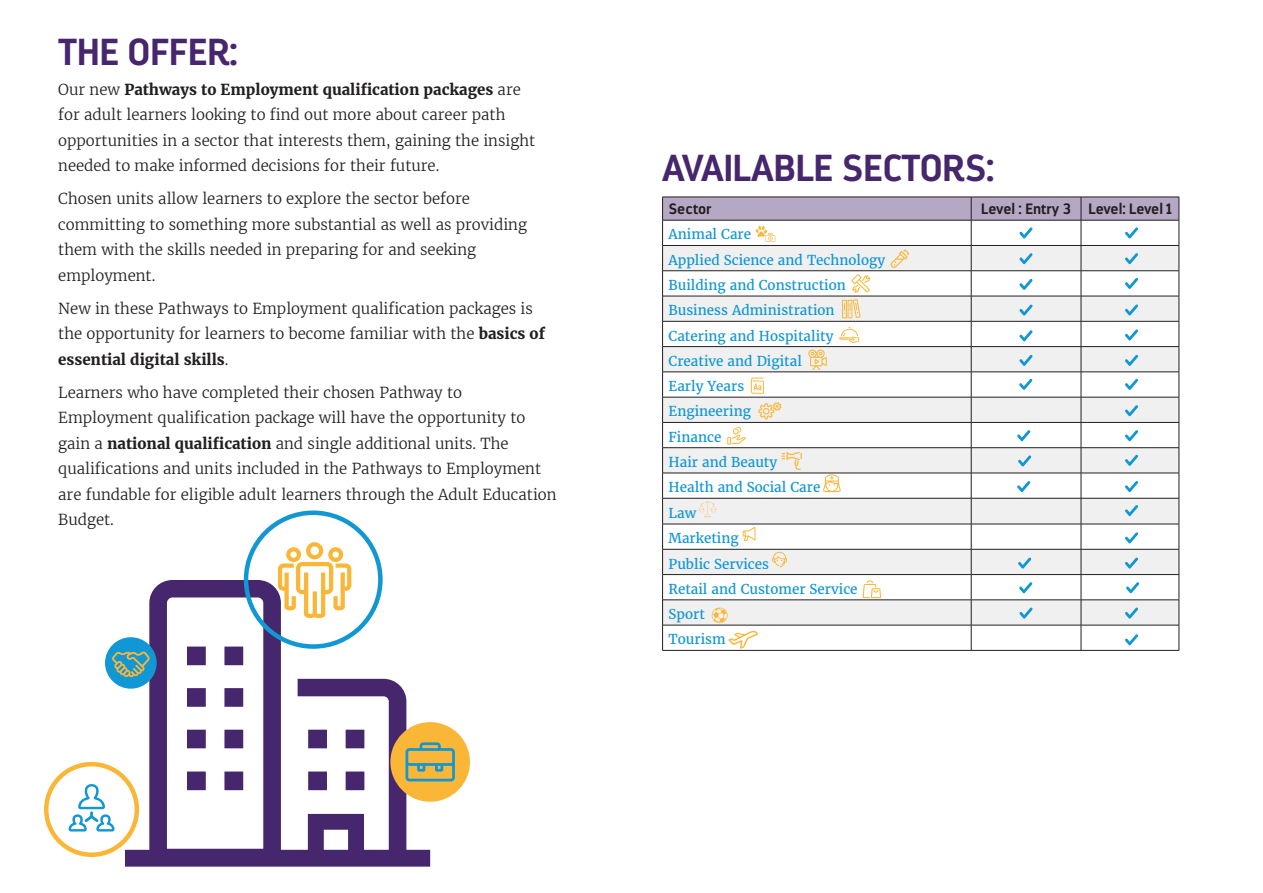
<style>
.page{position:relative;width:1263px;height:893px;background:#fff}
.page>*{position:absolute;margin:0;border:0;box-sizing:border-box;transform-origin:0 0}
.t1{font:700 37.5px "Darwin";color:#46266d}
.t2{font:300 15px/25.5px "Merriweather";color:#231f20}
.Leaflet{font:700 15px "Darwin";color:#231f20}
.Leaflet-2{font:13.5px "Merriweather";color:#1097d4}
.s1{font-weight:700}
</style>
<div class="page">
<hr style="left:662px;top:650px;width:309px;height:1px;background:#231f20">
<hr style="left:971px;top:650px;width:110px;height:1px;background:#231f20">
<hr style="left:1081px;top:650px;width:98px;height:1px;background:#231f20">
<svg style="left:125px;top:580px;width:305px;height:287px"></svg>
<div style="left:244px;top:510px;width:139px;height:139px;border:4px solid #1097d4;border-radius:50%"></div>
<svg style="left:278px;top:542px;width:73px;height:76px"></svg>
<div style="left:105px;top:637px;width:52px;height:52px;background:#1097d4;border-radius:50%"></div>
<svg style="left:112px;top:652px;width:38px;height:25px"></svg>
<svg style="left:69px;top:784px;width:46px;height:47px"></svg>
<div style="left:44px;top:762px;width:95px;height:95px;border:4px solid #fab637;border-radius:50%"></div>
<div style="left:390px;top:722px;width:80px;height:80px;background:#fab637;border-radius:50%"></div>
<svg style="left:405px;top:742px;width:50px;height:39px"></svg>
<svg style="left:662px;top:197px;width:518px;height:453px"></svg>
<p class="t1" style="left:58px;top:29px;width:181px">THE OFFER:</p>
<p class="t2" style="left:58px;top:76px;width:478px">Our new <span class="s1">Pathways to Employment qualification packages</span> are for adult learners looking to find out more about career path opportunities in a sector that interests them, gaining the insight needed to make informed decisions for their future.</p>
<p class="t2" style="left:58px;top:186px;width:470px">Chosen units allow learners to explore the sector before committing to something more substantial as well as providing them with the skills needed in preparing for and seeking employment.</p>
<p class="t2" style="left:58px;top:295px;width:488px">New in these Pathways to Employment qualification packages is the opportunity for learners to become familiar with the <span class="s1">basics of essential digital skills</span>.</p>
<p class="t2" style="left:58px;top:379px;width:500px">Learners who have completed their chosen Pathway to Employment qualification package will have the opportunity to gain a <span class="s1">national qualification</span> and single additional units. The qualifications and units included in the Pathways to Employment are fundable for eligible adult learners through the Adult Education Budget.</p>
<p class="t1" style="left:662px;top:145px;width:334px">AVAILABLE SECTORS:</p>
<p class="Leaflet" style="left:669px;top:200px;width:45px">Sector</p>
<p class="Leaflet" style="left:981px;top:200px;width:91px">Level : Entry 3</p>
<p class="Leaflet" style="left:1088px;top:200px;width:85px">Level: Level 1</p>
<p class="Leaflet-2" style="left:669px;top:226px;width:84px">Animal Care</p>
<p class="Leaflet-2" style="left:669px;top:251px;width:218px">Applied Science and Technology</p>
<p class="Leaflet-2" style="left:669px;top:277px;width:179px">Building and Construction</p>
<p class="Leaflet-2" style="left:669px;top:302px;width:168px">Business Administration</p>
<p class="Leaflet-2" style="left:669px;top:327px;width:166px">Catering and Hospitality</p>
<p class="Leaflet-2" style="left:669px;top:353px;width:135px">Creative and Digital</p>
<p class="Leaflet-2" style="left:669px;top:378px;width:77px">Early Years</p>
<p class="Leaflet-2" style="left:669px;top:403px;width:84px">Engineering</p>
<p class="Leaflet-2" style="left:669px;top:428px;width:54px">Finance</p>
<p class="Leaflet-2" style="left:669px;top:454px;width:110px">Hair and Beauty</p>
<p class="Leaflet-2" style="left:669px;top:479px;width:153px">Health and Social Care</p>
<p class="Leaflet-2" style="left:669px;top:504px;width:29px">Law</p>
<p class="Leaflet-2" style="left:669px;top:530px;width:72px">Marketing</p>
<p class="Leaflet-2" style="left:669px;top:555px;width:102px">Public Services</p>
<p class="Leaflet-2" style="left:669px;top:581px;width:191px">Retail and Customer Service</p>
<p class="Leaflet-2" style="left:669px;top:606px;width:38px">Sport</p>
<p class="Leaflet-2" style="left:669px;top:631px;width:59px">Tourism</p>
</div>
